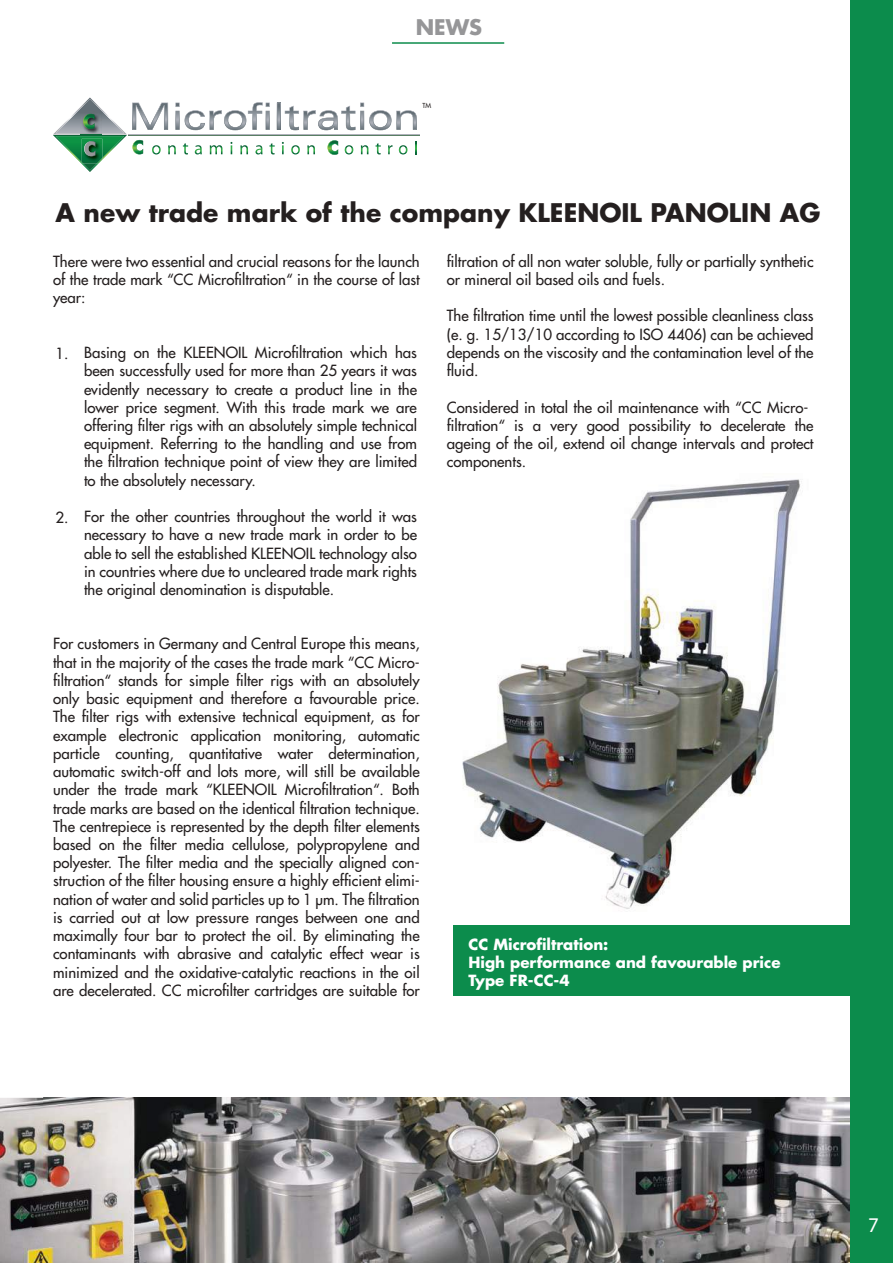
<style>
.page{position:relative;width:893px;height:1263px;background:#fff}
.page>*{position:absolute;margin:0;border:0;box-sizing:border-box;transform-origin:0 0}
.t1{font:700 24.9px "Futura Std";color:#241f1f}
.t2{font:700 21px "Futura Std";color:#969698}
.t3{font:21px "Myriad Pro";color:#fff}
.t4{font:500 15px/18.1px "Futura Std";color:#241f1f;text-align:justify}
.t5{font:700 15px/18px "Futura Std";color:#fff}
.t6{font:500 6.75px "Futura Std";color:#241f1f}
</style>
<div class="page">
<img style="left:43px;top:1098px;width:806px;height:165px">
<img style="left:453px;top:479px;width:382px;height:447px">
<img style="left:0;top:1097px;width:43px;height:166px">
<img style="left:13px;top:1220px;width:19px;height:14px">
<hr style="left:392px;top:42px;width:112px;height:2px;background:#0c8c4c">
<div style="left:850px;top:0;width:43px;height:1263px;background:#0c8c4c"></div>
<div style="left:453px;top:926px;width:402px;height:70px;background:#0c8c4c"></div>
<hr style="left:129px;top:134px;width:291px;height:1px;background:#aeb1ba">
<svg style="left:53px;top:97px;width:364px;height:75px"></svg>
<h2 class="t2" style="left:416px;top:13px;width:68px">NEWS</h2>
<p class="t6" style="left:422px;top:101px;width:10px">TM</p>
<h1 class="t1" style="left:56px;top:196px;width:766px">A new trade mark of the company KLEENOIL PANOLIN AG</h1>
<p class="t4" style="left:53px;top:252px;width:368px">There were two essential and crucial reasons for the launch of the trade mark “CC Microfiltration“ in the course of last year:</p>
<p class="t4" style="left:56px;top:344px;width:15px">1.</p>
<p class="t4" style="left:56px;top:508px;width:15px">2.</p>
<p class="t4" style="left:84px;top:343px;width:335px">Basing on the KLEENOIL Microfiltration which has been successfully used for more than 25 years it was evidently necessary to create a product line in the lower price segment. With this trade mark we are offering filter rigs with an absolutely simple technical equipment. Referring to the handling and use from the filtration technique point of view they are limited to the absolutely necessary.</p>
<p class="t4" style="left:84px;top:508px;width:335px">For the other countries throughout the world it was necessary to have a new trade mark in order to be able to sell the established KLEENOIL technology also in countries where due to uncleared trade mark rights the original denomination is disputable.</p>
<p class="t4" style="left:53px;top:635px;width:368px">For customers in Germany and Central Europe this means, that in the majority of the cases the trade mark “CC Micro&shy;filtration“ stands for simple filter rigs with an absolutely only basic equipment and therefore a favourable price.<br>The filter rigs with extensive technical equipment, as for example electronic application monitoring, automatic particle counting, quantitative water determination, automatic switch-off and lots more, will still be available under the trade mark “KLEENOIL Microfiltration“. Both trade marks are based on the identical filtration technique.<br>The centrepiece is represented by the depth filter elements based on the filter media cellulose, polypropylene and polyester. The filter media and the specially aligned con&shy;struction of the filter housing ensure a highly efficient elimi&shy;nation of water and solid particles up to 1 µm. The filtration is carried out at low pressure ranges between one and maximally four bar to protect the oil. By eliminating the contaminants with abrasive and catalytic effect wear is minimized and the oxidative-catalytic reactions in the oil are decelerated. CC microfilter cartridges are suitable for</p>
<p class="t4" style="left:447px;top:252px;width:368px">filtration of all non water soluble, fully or partially synthetic or mineral oil based oils and fuels.</p>
<p class="t4" style="left:447px;top:307px;width:368px">The filtration time until the lowest possible cleanliness class (e. g. 15/13/10 according to ISO 4406) can be achieved depends on the viscosity and the contamination level of the fluid.</p>
<p class="t4" style="left:447px;top:398px;width:368px;text-align:left">Considered in total the oil maintenance with “CC Micro&shy;filtration“ is a very good possibility to decelerate the ageing of the oil, extend oil change intervals and protect components.</p>
<p class="t5" style="left:468px;top:935px;width:314px">CC Microfiltration:<br>High performance and favourable price<br>Type FR-CC-4</p>
<h2 class="t3" style="left:868px;top:1212px;width:12px">7</h2>
</div>
